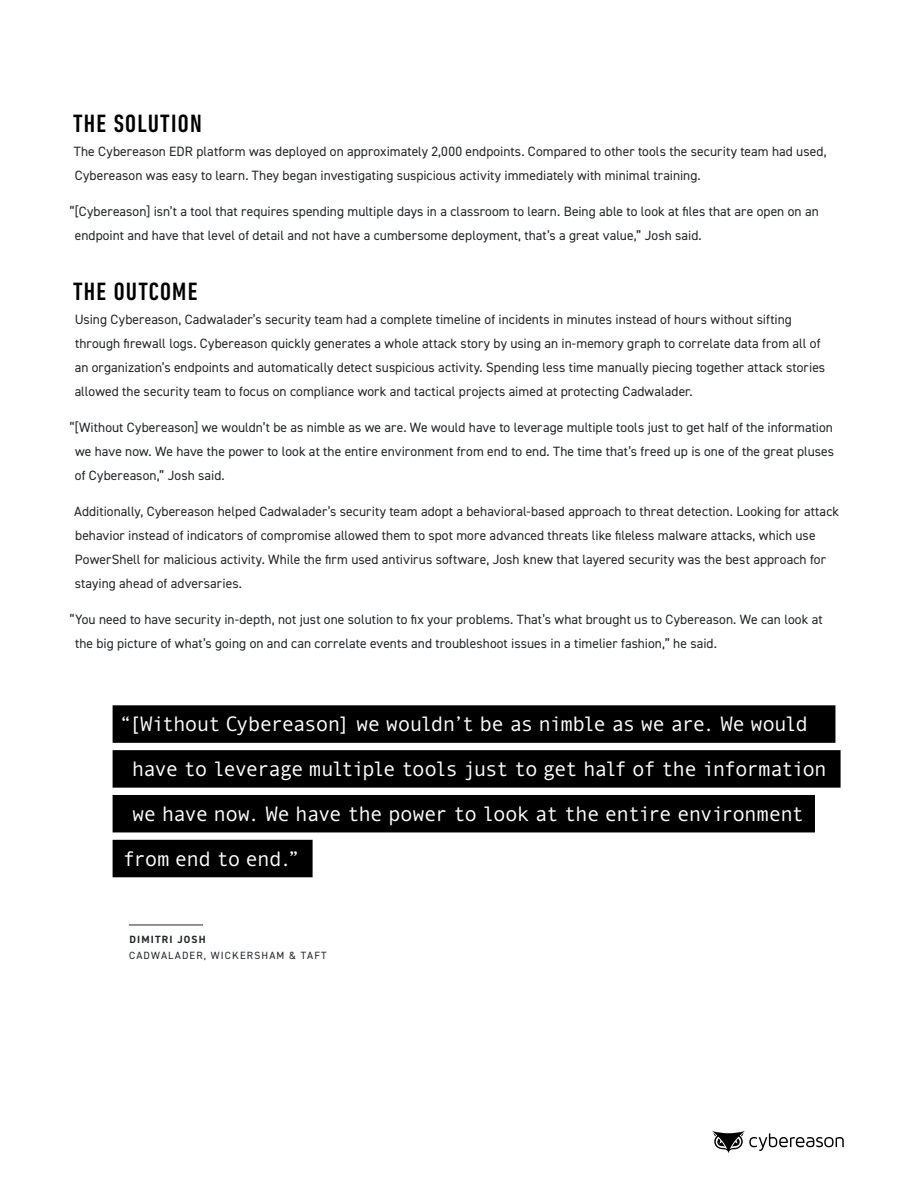
<style>
.page{position:relative;width:918px;height:1188px;background:#fff}
.page>*{position:absolute;margin:0;border:0;box-sizing:border-box;transform-origin:0 0}
.t1{font:500 condensed 25.5px "DIN Next LT Pro";letter-spacing:.05em;color:#000}
.t2{font:21px "Andale Mono MT Std";letter-spacing:-.06em;color:#fff}
.t3{font:13.5px/24px "DIN2014";letter-spacing:.005em;color:#232527}
.t4{font:10.5px "DIN2014";letter-spacing:.11em;color:#232527}
.t5{font:700 10.5px "DIN2014";letter-spacing:.11em;color:#232527}
</style>
<div class="page">
<svg style="left:712px;top:1131px;width:132px;height:22px"></svg>
<div style="left:113px;top:705px;width:722px;height:38px;background:#000"></div>
<div style="left:113px;top:750px;width:728px;height:38px;background:#000"></div>
<div style="left:113px;top:795px;width:702px;height:37px;background:#000"></div>
<div style="left:113px;top:840px;width:200px;height:37px;background:#000"></div>
<hr style="left:129px;top:925px;width:74px;height:1px;background:#232527">
<h1 class="t1" style="left:73px;top:109px;width:130px">THE SOLUTION</h1>
<p class="t3" style="left:74px;top:139px;width:754px">The Cybereason EDR platform was deployed on approximately 2,000 endpoints. Compared to other tools the security team had used,<br>Cybereason was easy to learn. They began investigating suspicious activity immediately with minimal training.</p>
<p class="t3" style="left:75px;top:199px;width:745px;text-indent:-5px">“[Cybereason] isn’t a tool that requires spending multiple days in a classroom to learn. Being able to look at files that are open on an endpoint and have that level of detail and not have a cumbersome deployment, that’s a great value,” Josh said.</p>
<h1 class="t1" style="left:73px;top:277px;width:126px">THE OUTCOME</h1>
<p class="t3" style="left:75px;top:307px;width:752px">Using Cybereason, Cadwalader’s security team had a complete timeline of incidents in minutes instead of hours without sifting through firewall logs. Cybereason quickly generates a whole attack story by using an in-memory graph to correlate data from all of an organization’s endpoints and automatically detect suspicious activity. Spending less time manually piecing together attack stories allowed the security team to focus on compliance work and tactical projects aimed at protecting Cadwalader.</p>
<p class="t3" style="left:75px;top:415px;width:761px;text-align:justify;text-indent:-5px">“[Without Cybereason] we wouldn’t be as nimble as we are. We would have to leverage multiple tools just to get half of the information we have now. We have the power to look at the entire environment from end to end. The time that’s freed up is one of the great pluses of Cybereason,” Josh said.</p>
<p class="t3" style="left:74px;top:499px;width:766px">Additionally, Cybereason helped Cadwalader’s security team adopt a behavioral-based approach to threat detection. Looking for attack behavior instead of indicators of compromise allowed them to spot more advanced threats like fileless malware attacks, which use PowerShell for malicious activity. While the firm used antivirus software, Josh knew that layered security was the best approach for staying ahead of adversaries.</p>
<p class="t3" style="left:75px;top:607px;width:749px;text-indent:-6px">“You need to have security in-depth, not just one solution to fix your problems. That’s what brought us to Cybereason. We can look at the big picture of what’s going on and can correlate events and troubleshoot issues in a timelier fashion,” he said.</p>
<h2 class="t2" style="left:119px;top:712px;width:690px">“[Without Cybereason] we wouldn’t be as nimble as we are. We would</h2>
<h2 class="t2" style="left:132px;top:757px;width:697px">have to leverage multiple tools just to get half of the information</h2>
<h2 class="t2" style="left:132px;top:802px;width:674px">we have now. We have the power to look at the entire environment</h2>
<h2 class="t2" style="left:123px;top:847px;width:179px">from end to end.”</h2>
<p class="t5" style="left:129px;top:932px;width:78px">DIMITRI JOSH</p>
<p class="t4" style="left:129px;top:949px;width:199px">CADWALADER, WICKERSHAM &amp; TAFT</p>
</div>
